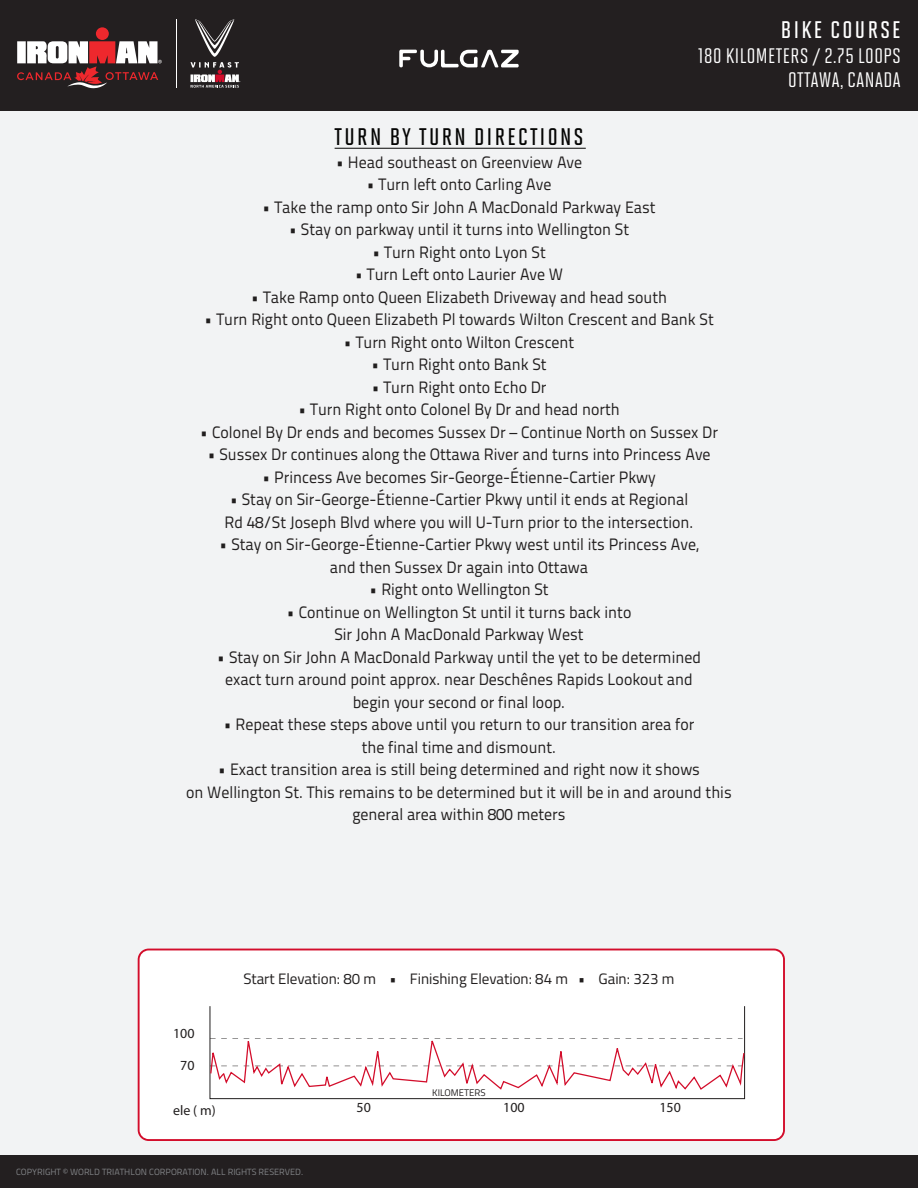
<style>
.page{position:relative;width:918px;height:1188px;background:#f2f3f4}
.page>*{position:absolute;margin:0;border:0;box-sizing:border-box;transform-origin:0 0}
.t1{font:600 24px "Solano Gothic MVB";letter-spacing:.1em;color:#050504}
.t2{font:600 24px "Solano Gothic MVB";letter-spacing:.1em;color:#fff}
.t3{font:21px "Solano Gothic MVB Md Cap";letter-spacing:.025em;color:#fff}
.t4{font:16.5px/22.5px "Titillium Text 22 L";color:#211e1e;text-align:center;scale:.96 1}
.t5{font:15.15px "Titillium Web";color:#211e1e}
.t6{font:13.95px "Myriad Pro";color:#211e1e}
.t7{font:9.6px "Titillium Web";color:#231f20}
.t8{font:9px "Titillium Text 22 L";color:#808285}
.t9{font:700 9px "Arial Narrow";color:#231f20}
</style>
<div class="page">
<hr style="left:335px;top:148px;width:251px;height:1px;background:#050504">
<div style="left:138px;top:949px;width:647px;height:192px;background:#fff"></div>
<div style="left:210px;top:1006px;width:535px;height:93px;border:1px solid #211e1e"></div>
<svg style="left:209px;top:1032px;width:537px;height:59px"></svg>
<div style="left:0;top:0;width:918px;height:110px;background:#231f20"></div>
<div style="left:0;top:1156px;width:918px;height:32px;background:#231f20"></div>
<svg style="left:399px;top:50px;width:120px;height:17px"></svg>
<hr style="left:176px;top:19px;width:1px;height:69px;background:#fff">
<svg style="left:191px;top:19px;width:49px;height:69px"></svg>
<div style="left:96px;top:27px;width:13px;height:13px;background:#ee282d;border-radius:50%"></div>
<svg style="left:17px;top:41px;width:145px;height:47px"></svg>
<h1 class="t2" style="left:781px;top:16px;width:121px">BIKE COURSE</h1>
<p class="t3" style="left:698px;top:44px;width:204px">180 KILOMETERS / 2.75 LOOPS</p>
<h1 class="t1" style="left:335px;top:124px;width:250px">TURN BY TURN DIRECTIONS</h1>
<p class="t4" style="left:336px;top:150px;width:258px">• Head southeast on Greenview Ave</p>
<p class="t4" style="left:366px;top:172px;width:194px">• Turn left onto Carling Ave</p>
<p class="t4" style="left:262px;top:195px;width:411px">• Take the ramp onto Sir John A MacDonald Parkway East</p>
<p class="t4" style="left:289px;top:217px;width:356px">• Stay on parkway until it turns into Wellington St</p>
<p class="t4" style="left:372px;top:240px;width:182px">• Turn Right onto Lyon St</p>
<p class="t4" style="left:355px;top:262px;width:219px">• Turn Left onto Laurier Ave W</p>
<p class="t4" style="left:251px;top:285px;width:435px">• Take Ramp onto Queen Elizabeth Driveway and head south</p>
<p class="t4" style="left:204px;top:307px;width:532px">• Turn Right onto Queen Elizabeth Pl towards Wilton Crescent and Bank St</p>
<p class="t4" style="left:344px;top:330px;width:242px">• Turn Right onto Wilton Crescent</p>
<p class="t4" style="left:371px;top:352px;width:184px">• Turn Right onto Bank St</p>
<p class="t4" style="left:371px;top:375px;width:184px">• Turn Right onto Echo Dr</p>
<p class="t4" style="left:298px;top:397px;width:337px">• Turn Right onto Colonel By Dr and head north</p>
<p class="t4" style="left:200px;top:420px;width:541px">• Colonel By Dr ends and becomes Sussex Dr – Continue North on Sussex Dr</p>
<p class="t4" style="left:207px;top:442px;width:526px">• Sussex Dr continues along the Ottawa River and turns into Princess Ave</p>
<p class="t4" style="left:262px;top:465px;width:412px">• Princess Ave becomes Sir-George-Étienne-Cartier Pkwy</p>
<p class="t4" style="left:225px;top:487px;width:490px">• Stay on Sir-George-Étienne-Cartier Pkwy until it ends at Regional<br>Rd 48/St Joseph Blvd where you will U-Turn prior to the intersection.</p>
<p class="t4" style="left:219px;top:532px;width:501px">• Stay on Sir-George-Étienne-Cartier Pkwy west until its Princess Ave, and then Sussex Dr again into Ottawa</p>
<p class="t4" style="left:369px;top:577px;width:188px">• Right onto Wellington St</p>
<p class="t4" style="left:287px;top:600px;width:361px">• Continue on Wellington St until it turns back into<br>Sir John A MacDonald Parkway West</p>
<p class="t4" style="left:217px;top:645px;width:506px">• Stay on Sir John A MacDonald Parkway until the yet to be determined exact turn around point approx. near Deschênes Rapids Lookout and begin your second or final loop.</p>
<p class="t4" style="left:223px;top:712px;width:492px">• Repeat these steps above until you return to our transition area for the final time and dismount.</p>
<p class="t4" style="left:186px;top:757px;width:570px">• Exact transition area is still being determined and right now it shows<br>on Wellington St. This remains to be determined but it will be in and around this general area within 800 meters</p>
<p class="t9" style="left:254px;top:325px;width:19px;rotate:-14deg">Lemi</p>
<p class="t9" style="left:515px;top:570px;width:25px;rotate:69deg">Bantre</p>
<p class="t9" style="left:524px;top:592px;width:29px;rotate:68deg">e Street</p>
<p class="t9" style="left:415px;top:786px;width:57px;rotate:-36deg">Lancaster Road</p>
<p class="t9" style="left:469px;top:785px;width:14px;rotate:36deg">sell</p>
<p class="t9" style="left:481px;top:794px;width:20px;rotate:37deg">Road</p>
<p class="t3" style="left:788px;top:68px;width:114px">OTTAWA, CANADA</p>
<p class="t5" style="left:243px;top:967px;width:433px">Start Elevation: 80 m • Finishing Elevation: 84 m • Gain: 323 m</p>
<p class="t6" style="left:173px;top:1025px;width:23px">100</p>
<p class="t6" style="left:180px;top:1057px;width:16px">70</p>
<p class="t6" style="left:173px;top:1101px;width:44px">ele ( m)</p>
<p class="t6" style="left:357px;top:1099px;width:16px">50</p>
<p class="t6" style="left:503px;top:1099px;width:23px">100</p>
<p class="t6" style="left:659px;top:1099px;width:23px">150</p>
<p class="t7" style="left:432px;top:1086px;width:55px">KILOMETERS</p>
<p class="t8" style="left:16px;top:1165px;width:289px">COPYRIGHT © WORLD TRIATHLON CORPORATION. ALL RIGHTS RESERVED.</p>
</div>
